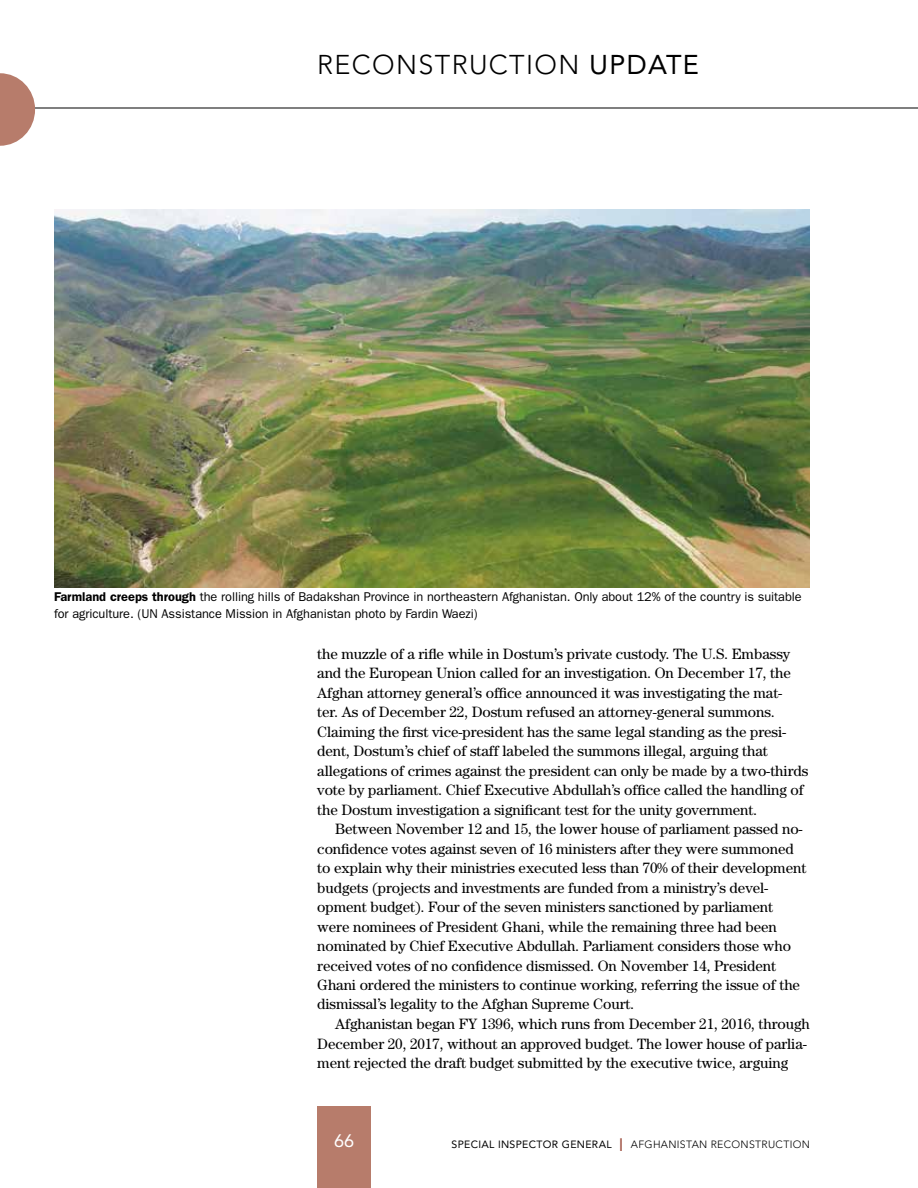
<style>
.page{position:relative;width:918px;height:1188px;background:#fff}
.page>*{position:absolute;margin:0;border:0;box-sizing:border-box;transform-origin:0 0}
.t1{font:300 27px "Avenir LT Std";letter-spacing:.05em;color:#000}
.t2{font:18px "Avenir LT Std";color:#fff}
.t3{font:15px/19.5px "Century Std";letter-spacing:-.005em;color:#000}
.t4{font:12.75px/16.5px "ITC Franklin Gothic Std";letter-spacing:-.005em;color:#000}
.t5{font:300 10.5px "Avenir LT Std";letter-spacing:.03em;color:#000}
.s1{font-weight:400}
.s2{font-weight:600}
.s3{font-weight:400;font-size:18px;color:#a05344}
</style>
<div class="page">
<hr style="left:0;top:108px;width:918px;height:1px;background:#000">
<svg style="left:0;top:73px;width:35px;height:73px"></svg>
<div style="left:317px;top:1107px;width:54px;height:81px;background:#b77c6b"></div>
<img style="left:54px;top:209px;width:756px;height:379px">
<h1 class="t1" style="left:317px;top:49px;width:383px">RECONSTRUCTION <span class="s1">UPDATE</span></h1>
<p class="t4" style="left:54px;top:589px;width:749px"><span class="s2">Farmland creeps through</span> the rolling hills of Badakshan Province in northeastern Afghanistan. Only about 12% of the country is suitable for agriculture. (UN Assistance Mission in Afghanistan photo by Fardin Waezi)</p>
<p class="t3" style="left:317px;top:643px;width:493px">the muzzle of a rifle while in Dostum’s private custody. The U.S. Embassy and the European Union called for an investigation. On December 17, the Afghan attorney general’s office announced it was investigating the mat-<br>ter. As of December 22, Dostum refused an attorney-general summons.<br>Claiming the first vice-president has the same legal standing as the presi&shy;dent, Dostum’s chief of staff labeled the summons illegal, arguing that allegations of crimes against the president can only be made by a two-thirds vote by parliament. Chief Executive Abdullah’s office called the handling of the Dostum investigation a significant test for the unity government.</p>
<p class="t3" style="left:317px;top:819px;width:491px;text-indent:18px">Between November 12 and 15, the lower house of parliament passed no&shy;confidence votes against seven of 16 ministers after they were summoned to explain why their ministries executed less than 70% of their development budgets (projects and investments are funded from a ministry’s devel&shy;opment budget). Four of the seven ministers sanctioned by parliament were nominees of President Ghani, while the remaining three had been nominated by Chief Executive Abdullah. Parliament considers those who received votes of no confidence dismissed. On November 14, President Ghani ordered the ministers to continue working, referring the issue of the dismissal’s legality to the Afghan Supreme Court.</p>
<p class="t3" style="left:317px;top:1014px;width:494px;text-indent:18px">Afghanistan began FY 1396, which runs from December 21, 2016, through<br>December 20, 2017, without an approved budget. The lower house of parlia&shy;ment rejected the draft budget submitted by the executive twice, arguing</p>
<p class="t2" style="left:334px;top:1131px;width:22px">66</p>
<p class="t5" style="left:452px;top:1138px;width:360px"><span class="s1">SPECIAL INSPECTOR GENERAL</span> <span class="s3">I</span> AFGHANISTAN RECONSTRUCTION</p>
</div>
